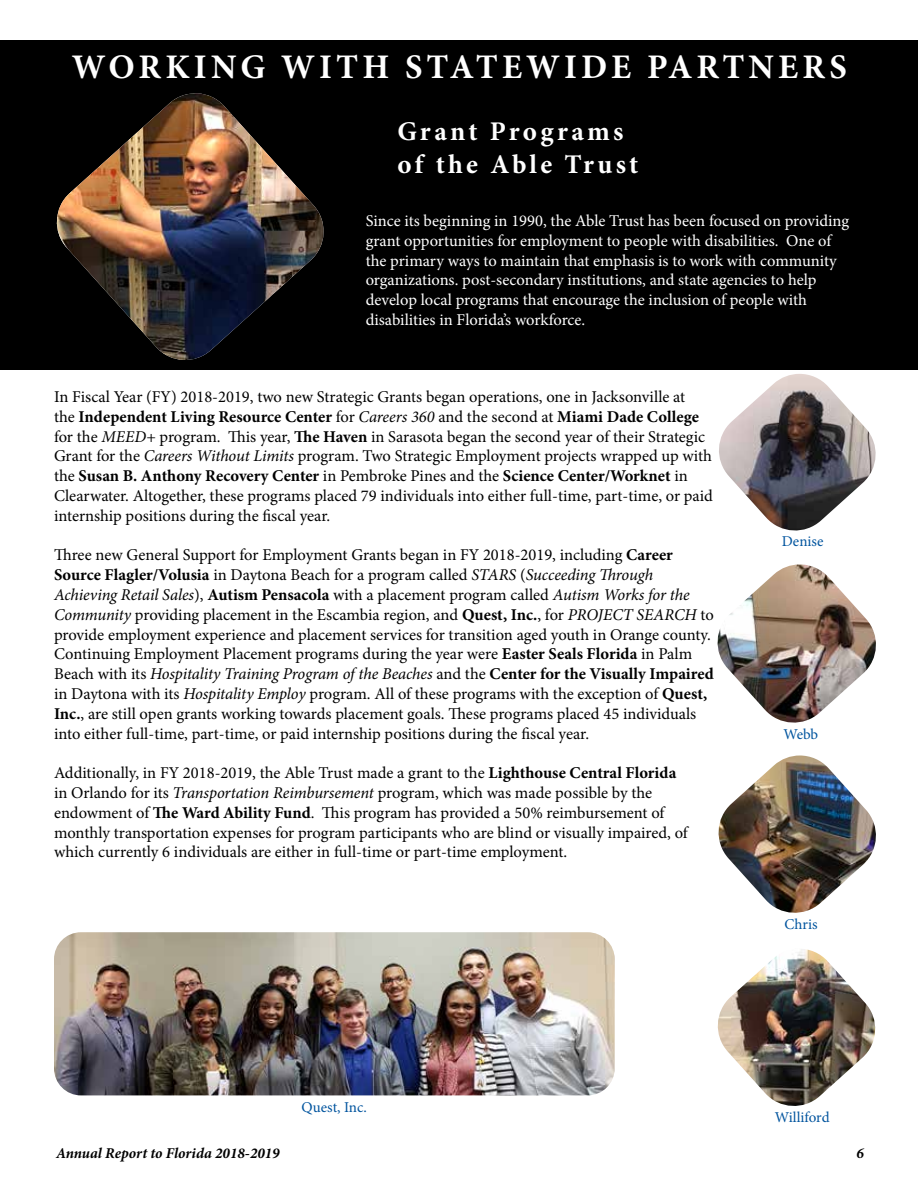
<style>
.page{position:relative;width:918px;height:1188px;background:#fff}
.page>*{position:absolute;margin:0;border:0;box-sizing:border-box;transform-origin:0 0}
.t1{font:700 34.5px "Minion Pro";letter-spacing:.12em;color:#fff}
.t2{font:700 27px/32.4px "Minion Pro";letter-spacing:.115em;color:#fff}
.t3{font:16.5px/19.8px "Minion Pro";color:#000}
.t4{font:16.5px/19.8px "Minion Pro";color:#fff}
.t5{font:15px "Minion Pro";color:#00549e}
.t6{font:italic 700 15px "Minion Pro";color:#000}
.s1{font-weight:700}
.s2{font-style:italic}
</style>
<div class="page">
<div style="left:1px;top:40px;width:917px;height:330px;background:#000"></div>
<img style="left:56px;top:93px;width:268px;height:267px">
<img style="left:719px;top:374px;width:157px;height:157px">
<img style="left:717px;top:564px;width:159px;height:159px">
<img style="left:718px;top:756px;width:158px;height:157px">
<img style="left:54px;top:932px;width:561px;height:163px">
<img style="left:717px;top:949px;width:159px;height:157px">
<h1 class="t1" style="left:72px;top:43px;width:776px">WORKING WITH STATEWIDE PARTNERS</h1>
<h2 class="t2" style="left:397px;top:115px;width:243px">Grant Programs of the Able Trust</h2>
<p class="t4" style="left:366px;top:211px;width:485px">Since its beginning in 1990, the Able Trust has been focused on providing grant opportunities for employment to people with disabilities. One of the primary ways to maintain that emphasis is to work with community organizations. post-secondary institutions, and state agencies to help develop local programs that encourage the inclusion of people with disabilities in Florida’s workforce.</p>
<p class="t3" style="left:54px;top:387px;width:660px">In Fiscal Year (FY) 2018-2019, two new Strategic Grants began operations, one in Jacksonville at<br>the <span class="s1">Independent Living Resource Center</span> for <span class="s2">Careers 360</span> and the second at <span class="s1">Miami Dade College </span>for the <span class="s2">MEED+</span> program. This year, <span class="s1">The Haven</span> in Sarasota began the second year of their Strategic Grant for the <span class="s2">Careers Without Limits</span> program. Two Strategic Employment projects wrapped up with the <span class="s1">Susan B. Anthony Recovery Center</span> in Pembroke Pines and the <span class="s1">Science Center/Worknet</span> in Clearwater. Altogether, these programs placed 79 individuals into either full-time, part-time, or paid internship positions during the fiscal year.</p>
<p class="t3" style="left:54px;top:545px;width:661px">Three new General Support for Employment Grants began in FY 2018-2019, including <span class="s1">Career Source Flagler/Volusia</span> in Daytona Beach for a program called <span class="s2">STARS</span> (<span class="s2">Succeeding Through Achieving Retail Sales</span>), <span class="s1">Autism Pensacola</span> with a placement program called <span class="s2">Autism Works for the Community</span> providing placement in the Escambia region, and <span class="s1">Quest, Inc.</span>, for <span class="s2">PROJECT SEARCH</span> to provide employment experience and placement services for transition aged youth in Orange county.<br>Continuing Employment Placement programs during the year were <span class="s1">Easter Seals Florida</span> in Palm Beach with its <span class="s2">Hospitality Training Program of the Beaches</span> and the <span class="s1">Center for the Visually Impaired </span>in Daytona with its <span class="s2">Hospitality Employ</span> program. All of these programs with the exception of <span class="s1">Quest, Inc.</span>, are still open grants working towards placement goals. These programs placed 45 individuals into either full-time, part-time, or paid internship positions during the fiscal year.</p>
<p class="t3" style="left:54px;top:763px;width:635px">Additionally, in FY 2018-2019, the Able Trust made a grant to the <span class="s1">Lighthouse Central Florida </span>in Orlando for its <span class="s2">Transportation Reimbursement</span> program, which was made possible by the endowment of <span class="s1">The Ward Ability Fund</span>. This program has provided a 50% reimbursement of monthly transportation expenses for program participants who are blind or visually impaired, of which currently 6 individuals are either in full-time or part-time employment.</p>
<p class="t5" style="left:782px;top:532px;width:43px">Denise</p>
<p class="t5" style="left:784px;top:724px;width:36px">Webb</p>
<p class="t5" style="left:785px;top:914px;width:35px">Chris</p>
<p class="t5" style="left:302px;top:1097px;width:67px">Quest, Inc.</p>
<p class="t5" style="left:775px;top:1107px;width:56px">Williford</p>
<p class="t6" style="left:56px;top:1143px;width:225px">Annual Report to Florida 2018-2019</p>
<p class="t6" style="left:856px;top:1143px;width:9px">6</p>
</div>
